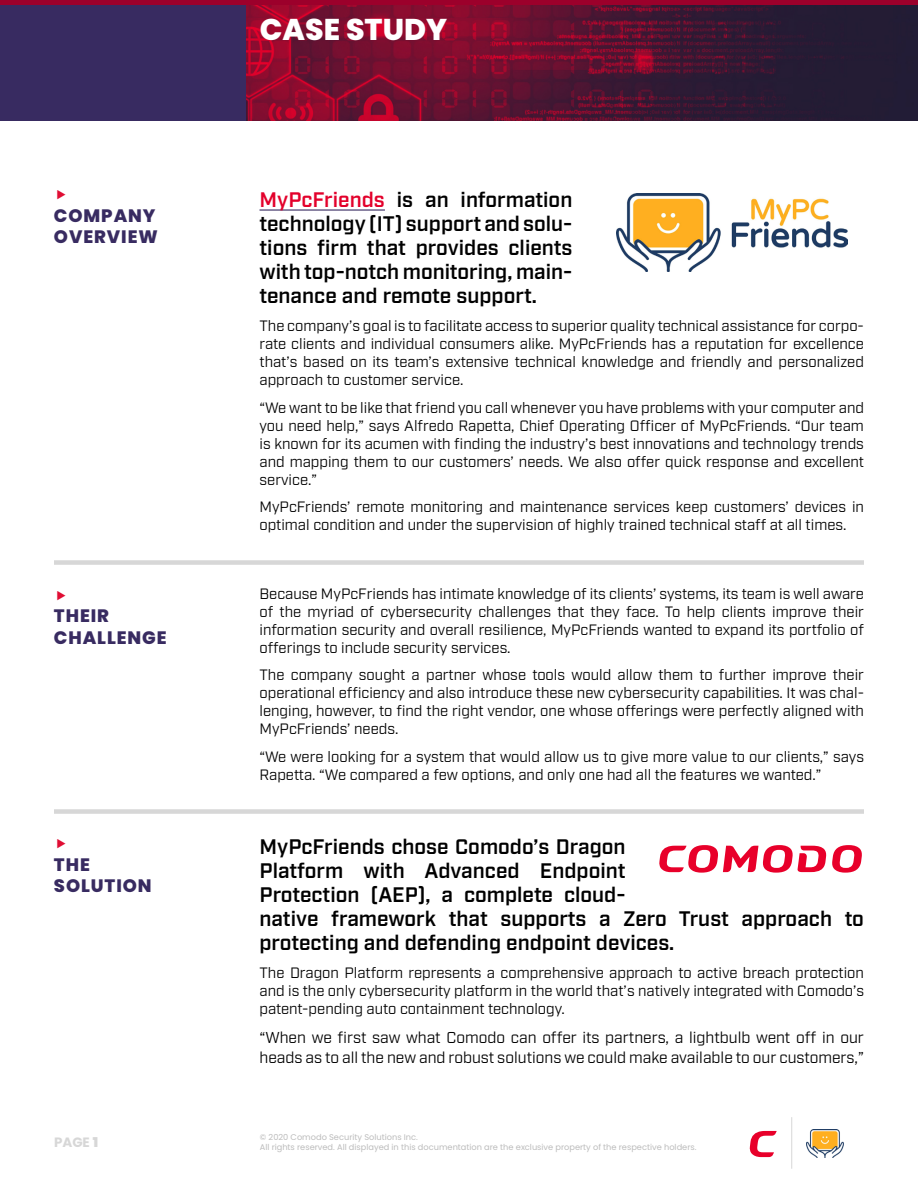
<style>
.page{position:relative;width:918px;height:1188px;background:#fff}
.page>*{position:absolute;margin:0;border:0;box-sizing:border-box;transform-origin:0 0}
.t1{font:800 30px "Poppins";color:#fff}
.t2{font:600 21px/24px "Industry";color:#000;text-align:justify}
.t3{font:800 18px/21.6px "Poppins";letter-spacing:.05em;color:#382b61}
.t4{font:15.75px/19.5px "Industry";color:#000}
.t5{font:15px/18px "Industry";color:#000;text-align:justify}
.t6{font:700 13.5px "Poppins";color:#d7d7d7}
.t7{font:8.25px/9.9px "Poppins";color:#bcbcbc}
.s1{color:#e3002b}
.s2{font-weight:900}
</style>
<div class="page">
<svg style="left:750px;top:1131px;width:27px;height:26px"></svg>
<img style="left:806px;top:1130px;width:38px;height:27px">
<hr style="left:791px;top:1117px;width:1px;height:52px;background:#d7d7d7">
<img style="left:246px;top:5px;width:672px;height:115px">
<hr style="left:260px;top:209px;width:125px;height:2px;background:#382b61">
<div style="left:54px;top:560px;width:810px;height:5px;background:#d7d7d7"></div>
<div style="left:54px;top:809px;width:810px;height:5px;background:#d7d7d7"></div>
<img style="left:617px;top:193px;width:231px;height:79px">
<svg style="left:832px;top:845px;width:30px;height:28px"></svg>
<svg style="left:659px;top:845px;width:167px;height:28px"></svg>
<div style="left:0;top:0;width:246px;height:120px;background:#382b61"></div>
<div style="left:0;top:0;width:918px;height:5px;background:#9c002b"></div>
<p class="t3" style="left:54px;top:205px;width:105px">COMPANY<br>OVERVIEW</p>
<p class="t3" style="left:54px;top:605px;width:114px">THEIR<br>CHALLENGE</p>
<p class="t3" style="left:54px;top:854px;width:99px">THE<br>SOLUTION</p>
<h1 class="t1" style="left:260px;top:12px;width:189px">CASE STUDY</h1>
<h2 class="t2" style="left:260px;top:189px;width:314px"><span class="s1">MyPcFriends</span> is an information technology (IT) support and solu&shy;tions firm that provides clients with top-notch monitoring, main&shy;tenance and remote support.</h2>
<p class="t5" style="left:260px;top:317px;width:606px">The company’s goal is to facilitate access to superior quality technical assistance for corpo&shy;rate clients and individual consumers alike. MyPcFriends has a reputation for excellence that’s based on its team’s extensive technical knowledge and friendly and personalized approach to customer service.</p>
<p class="t5" style="left:260px;top:399px;width:606px">“We want to be like that friend you call whenever you have problems with your computer and you need help,” says Alfredo Rapetta, Chief Operating Officer of MyPcFriends. “Our team is known for its acumen with finding the industry’s best innovations and technology trends and mapping them to our customers’ needs. We also offer quick response and excellent service.”</p>
<p class="t5" style="left:260px;top:498px;width:606px">MyPcFriends’ remote monitoring and maintenance services keep customers’ devices in optimal condition and under the supervision of highly trained technical staff at all times.</p>
<p class="t5" style="left:260px;top:585px;width:606px">Because MyPcFriends has intimate knowledge of its clients’ systems, its team is well aware of the myriad of cybersecurity challenges that they face. To help clients improve their information security and overall resilience, MyPcFriends wanted to expand its portfolio of offerings to include security services.</p>
<p class="t5" style="left:260px;top:666px;width:606px">The company sought a partner whose tools would allow them to further improve their operational efficiency and also introduce these new cybersecurity capabilities. It was chal&shy;lenging, however, to find the right vendor, one whose offerings were perfectly aligned with MyPcFriends’ needs.</p>
<p class="t5" style="left:260px;top:748px;width:606px">“We were looking for a system that would allow us to give more value to our clients,” says<br>Rapetta. “We compared a few options, and only one had all the features we wanted.”</p>
<h2 class="t2" style="left:260px;top:836px;width:606px;text-align:left">MyPcFriends chose Comodo’s Dragon<br>Platform with Advanced Endpoint<br>Protection (AEP), a complete cloud-<br>native framework that supports a Zero Trust approach to protecting and defending endpoint devices.</h2>
<p class="t5" style="left:260px;top:964px;width:606px">The Dragon Platform represents a comprehensive approach to active breach protection and is the only cybersecurity platform in the world that’s natively integrated with Comodo’s patent-pending auto containment technology.</p>
<p class="t4" style="left:260px;top:1028px;width:606px">“When we first saw what Comodo can offer its partners, a lightbulb went off in our heads as to all the new and robust solutions we could make available to our customers,”</p>
<p class="t6" style="left:54px;top:1135px;width:46px">PAGE <span class="s2">1</span></p>
<p class="t7" style="left:260px;top:1132px;width:438px">© 2020 Comodo Security Solutions Inc.<br>All rights reserved. All displayed in this documentation are the exclusive property of the respective holders.</p>
</div>
